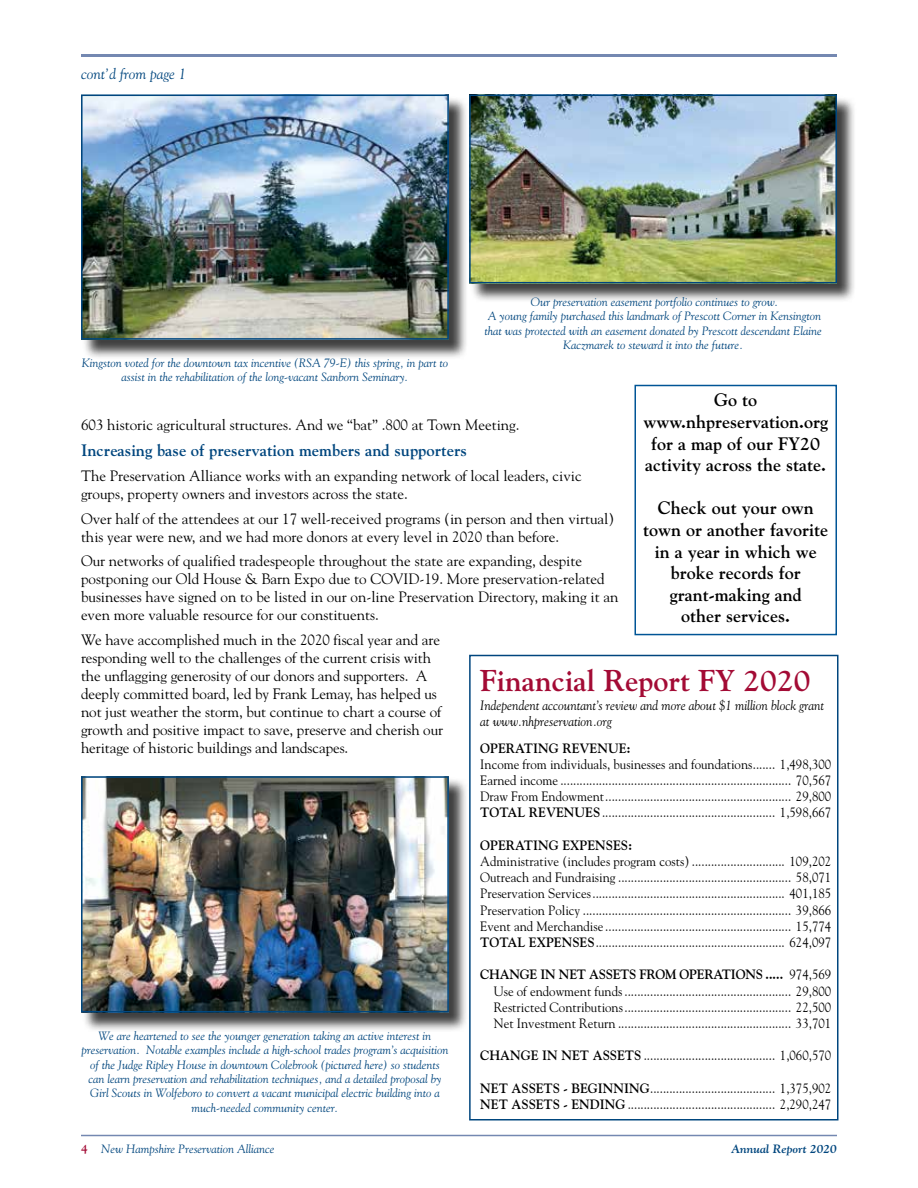
<style>
.page{position:relative;width:918px;height:1188px;background:#fff}
.page>*{position:absolute;margin:0;border:0;box-sizing:border-box;transform-origin:0 0}
.t1{font:700 30px "Goudy Std";color:#a30b35}
.t2{font:700 18px/21.6px "Goudy Std";color:#000;text-align:center}
.t3{font:700 16.5px "Goudy Std";color:#00467e}
.t4{font:15px/18px "Goudy Std";color:#000}
.t5{font:italic 15px "Goudy Std";color:#00467e}
.t6{font:13.5px/16.2px "Goudy Std";color:#000;text-align:justify;scale:.95 1}
.t7{font:italic 13.5px/16.2px "Goudy Std";color:#000;scale:.95 1}
.t8{font:700 13.5px "Goudy Std";color:#000;scale:.95 1}
.t9{font:italic 12px/14.4px "Goudy Std";color:#00467e;text-align:center}
.t10{font:italic 700 12px "Goudy Std";color:#00467e}
.s1{font-weight:700}
.s2{font-weight:700;font-style:normal;color:#a30b35}
</style>
<div class="page">
<hr style="left:81px;top:54px;width:756px;height:3px;background:#7488b1">
<hr style="left:81px;top:1135px;width:756px;height:1px;background:#7488b1">
<div style="left:82px;top:96px;width:386px;height:263px;background:#000;opacity:.75"></div>
<img style="left:84px;top:97px;width:362px;height:240px">
<div style="left:81px;top:94px;width:368px;height:246px;border:2px solid #00467e"></div>
<div style="left:470px;top:96px;width:387px;height:207px;background:#000;opacity:.75"></div>
<img style="left:469px;top:97px;width:368px;height:187px">
<div style="left:469px;top:94px;width:368px;height:189px;border:2px solid #00467e"></div>
<div style="left:82px;top:778px;width:386px;height:254px;background:#000;opacity:.75"></div>
<img style="left:84px;top:779px;width:362px;height:230px">
<div style="left:81px;top:776px;width:368px;height:236px;border:2px solid #00467e"></div>
<div style="left:469px;top:655px;width:369px;height:465px;border:2px solid #00467e"></div>
<div style="left:634px;top:385px;width:203px;height:250px;border:2px solid #005596"></div>
<p class="t5" style="left:81px;top:64px;width:107px">cont’d from page 1</p>
<p class="t9" style="left:82px;top:356px;width:368px">Kingston voted for the downtown tax incentive (RSA 79-E) this spring, in part to assist in the rehabilitation of the long-vacant Sanborn Seminary.</p>
<p class="t9" style="left:484px;top:295px;width:339px">Our preservation easement portfolio continues to grow.<br>A young family purchased this landmark of Prescott Corner in Kensington that was protected with an easement donated by Prescott descendant Elaine Kaczmarek to steward it into the future.</p>
<h2 class="t2" style="left:643px;top:389px;width:186px">Go to www.nhpreservation.org for a map of our FY20 activity across the state.</h2>
<h2 class="t2" style="left:643px;top:497px;width:186px">Check out your own town or another favorite in a year in which we broke records for grant-making and<br>other services.</h2>
<p class="t4" style="left:81px;top:415px;width:440px">603 historic agricultural structures. And we “bat” .800 at Town Meeting.</p>
<p class="t3" style="left:81px;top:441px;width:387px">Increasing base of preservation members and supporters</p>
<p class="t4" style="left:81px;top:467px;width:502px">The Preservation Alliance works with an expanding network of local leaders, civic groups, property owners and investors across the state.</p>
<p class="t4" style="left:81px;top:509px;width:535px">Over half of the attendees at our 17 well-received programs (in person and then virtual) this year were new, and we had more donors at every level in 2020 than before.</p>
<p class="t4" style="left:81px;top:552px;width:539px">Our networks of qualified tradespeople throughout the state are expanding, despite postponing our Old House &amp; Barn Expo due to COVID-19. More preservation-related businesses have signed on to be listed in our on-line Preservation Directory, making it an even more valuable resource for our constituents.</p>
<p class="t4" style="left:81px;top:631px;width:364px">We have accomplished much in the 2020 fiscal year and are responding well to the challenges of the current crisis with the unflagging generosity of our donors and supporters. A deeply committed board, led by Frank Lemay, has helped us not just weather the storm, but continue to chart a course of growth and positive impact to save, preserve and cherish our heritage of historic buildings and landscapes.</p>
<h1 class="t1" style="left:480px;top:662px;width:332px">Financial Report FY 2020</h1>
<p class="t7" style="left:480px;top:697px;width:364px">Independent accountant’s review and more about $1 million block grant at www.nhpreservation.org</p>
<p class="t8" style="left:480px;top:740px;width:160px">OPERATING REVENUE:</p>
<p class="t6" style="left:480px;top:756px;width:371px">Income from individuals, businesses and foundations....... 1,498,300<br>Earned income ........................................................................ 70,567<br>Draw From Endowment.......................................................... 29,800<br><span class="s1">TOTAL REVENUES</span> ...................................................... 1,598,667</p>
<p class="t8" style="left:480px;top:837px;width:162px">OPERATING EXPENSES:</p>
<p class="t6" style="left:480px;top:853px;width:371px">Administrative (includes program costs) ............................. 109,202<br>Outreach and Fundraising ...................................................... 58,071<br>Preservation Services............................................................ 401,185<br>Preservation Policy ................................................................. 39,866<br>Event and Merchandise .......................................................... 15,774<br><span class="s1">TOTAL EXPENSES</span>........................................................... 624,097</p>
<p class="t6" style="left:494px;top:966px;width:357px;text-indent:-13px"><span class="s1">CHANGE IN NET ASSETS FROM OPERATIONS .....</span> 974,569<br>Use of endowment funds .................................................... 29,800<br>Restricted Contributions.................................................... 22,500<br>Net Investment Return ...................................................... 33,701</p>
<p class="t6" style="left:480px;top:1047px;width:371px"><span class="s1">CHANGE IN NET ASSETS</span> ......................................... 1,060,570</p>
<p class="t6" style="left:480px;top:1080px;width:371px"><span class="s1">NET ASSETS - BEGINNING</span>....................................... 1,375,902<br><span class="s1">NET ASSETS - ENDING</span> .............................................. 2,290,247</p>
<p class="t9" style="left:81px;top:1028px;width:369px">We are heartened to see the younger generation taking an active interest in preservation. Notable examples include a high-school trades program’s acquisition of the Judge Ripley House in downtown Colebrook (pictured here) so students can learn preservation and rehabilitation techniques, and a detailed proposal by Girl Scouts in Wolfeboro to convert a vacant municipal electric building into a much-needed community center.</p>
<p class="t9" style="left:81px;top:1141px;width:195px"><span class="s2">4</span> New Hampshire Preservation Alliance</p>
<p class="t10" style="left:732px;top:1141px;width:107px">Annual Report 2020</p>
</div>
